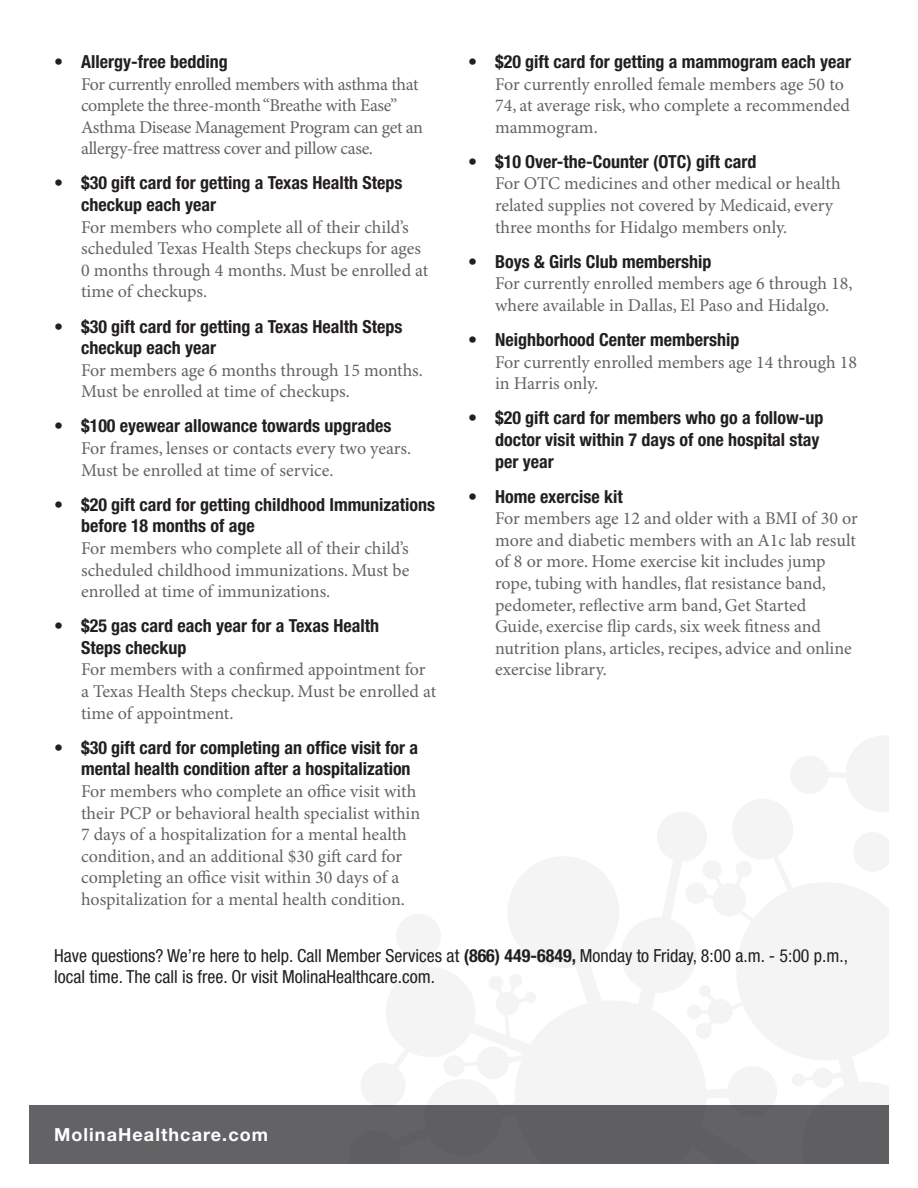
<style>
.page{position:relative;width:918px;height:1188px;background:#fff}
.page>*{position:absolute;margin:0;border:0;box-sizing:border-box;transform-origin:0 0}
.t1{font:18px/21.6px "Minion Pro";letter-spacing:-.005em;color:#636366}
.t2{font:condensed 18px/21.6px "Helvetica Neue";color:#231f20}
.t3{font:700 condensed 18px/21.6px "Helvetica Neue";color:#231f20}
.Website{font:700 18px "Helvetica Neue";letter-spacing:.06em;color:#fff}
.s1{font-family:"Helvetica Neue";font-weight:700;font-stretch:condensed;color:#231f20}
.s2{font-weight:700}
</style>
<div class="page">
<div style="left:29px;top:1105px;width:860px;height:58px;background:#636366"></div>
<svg style="left:361px;top:736px;width:528px;height:369px"></svg>
<p class="t1" style="left:81px;top:52px;width:344px;text-indent:-27px"><span class="s1">• Allergy-free bedding<br></span>For currently enrolled members with asthma that complete the three-month “Breathe with Ease” Asthma Disease Management Program can get an allergy-free mattress cover and pillow case.</p>
<p class="t1" style="left:81px;top:174px;width:349px;text-indent:-27px"><span class="s1">• $30 gift card for getting a Texas Health Steps checkup each year<br></span>For members who complete all of their child’s scheduled Texas Health Steps checkups for ages 0 months through 4 months. Must be enrolled at time of checkups.</p>
<p class="t1" style="left:81px;top:317px;width:343px;text-indent:-27px"><span class="s1">• $30 gift card for getting a Texas Health Steps checkup each year<br></span>For members age 6 months through 15 months.<br>Must be enrolled at time of checkups.</p>
<p class="t1" style="left:81px;top:417px;width:332px;text-indent:-27px"><span class="s1">• $100 eyewear allowance towards upgrades<br></span>For frames, lenses or contacts every two years.<br>Must be enrolled at time of service.</p>
<p class="t1" style="left:81px;top:495px;width:356px;text-indent:-27px"><span class="s1">• $20 gift card for getting childhood Immunizations before 18 months of age<br></span>For members who complete all of their child’s scheduled childhood immunizations. Must be enrolled at time of immunizations.</p>
<p class="t1" style="left:81px;top:616px;width:357px;text-indent:-27px"><span class="s1">• $25 gas card each year for a Texas Health<br>Steps checkup<br></span>For members with a confirmed appointment for a Texas Health Steps checkup. Must be enrolled at time of appointment.</p>
<p class="t1" style="left:81px;top:738px;width:341px;text-indent:-27px"><span class="s1">• $30 gift card for completing an office visit for a mental health condition after a hospitalization </span>For members who complete an office visit with their PCP or behavioral health specialist within 7 days of a hospitalization for a mental health condition, and an additional $30 gift card for completing an office visit within 30 days of a hospitalization for a mental health condition.</p>
<p class="t1" style="left:495px;top:52px;width:358px;text-indent:-27px"><span class="s1">• $20 gift card for getting a mammogram each year </span>For currently enrolled female members age 50 to 74, at average risk, who complete a recommended mammogram.</p>
<p class="t1" style="left:495px;top:152px;width:347px;text-indent:-27px"><span class="s1">• $10 Over-the-Counter (OTC) gift card<br></span>For OTC medicines and other medical or health related supplies not covered by Medicaid, every three months for Hidalgo members only.</p>
<p class="t1" style="left:495px;top:252px;width:359px;text-indent:-27px"><span class="s1">• Boys &amp; Girls Club membership<br></span>For currently enrolled members age 6 through 18, where available in Dallas, El Paso and Hidalgo.</p>
<p class="t1" style="left:495px;top:330px;width:364px;text-indent:-27px"><span class="s1">• Neighborhood Center membership<br></span>For currently enrolled members age 14 through 18 in Harris only.</p>
<p class="t3" style="left:495px;top:407px;width:330px;text-indent:-27px">• $20 gift card for members who go a follow-up doctor visit within 7 days of one hospital stay per year</p>
<p class="t1" style="left:495px;top:487px;width:364px;text-indent:-27px"><span class="s1">• Home exercise kit<br></span>For members age 12 and older with a BMI of 30 or more and diabetic members with an A1c lab result of 8 or more. Home exercise kit includes jump rope, tubing with handles, flat resistance band, pedometer, reflective arm band, Get Started Guide, exercise flip cards, six week fitness and nutrition plans, articles, recipes, advice and online exercise library.</p>
<p class="t2" style="left:54px;top:944px;width:796px">Have questions? We’re here to help. Call Member Services at <span class="s2">(866) 449-6849,</span> Monday to Friday, 8:00 a.m. - 5:00 p.m., local time. The call is free. Or visit MolinaHealthcare.com.</p>
<p class="Website" style="left:54px;top:1124px;width:216px">MolinaHealthcare.com</p>
</div>
